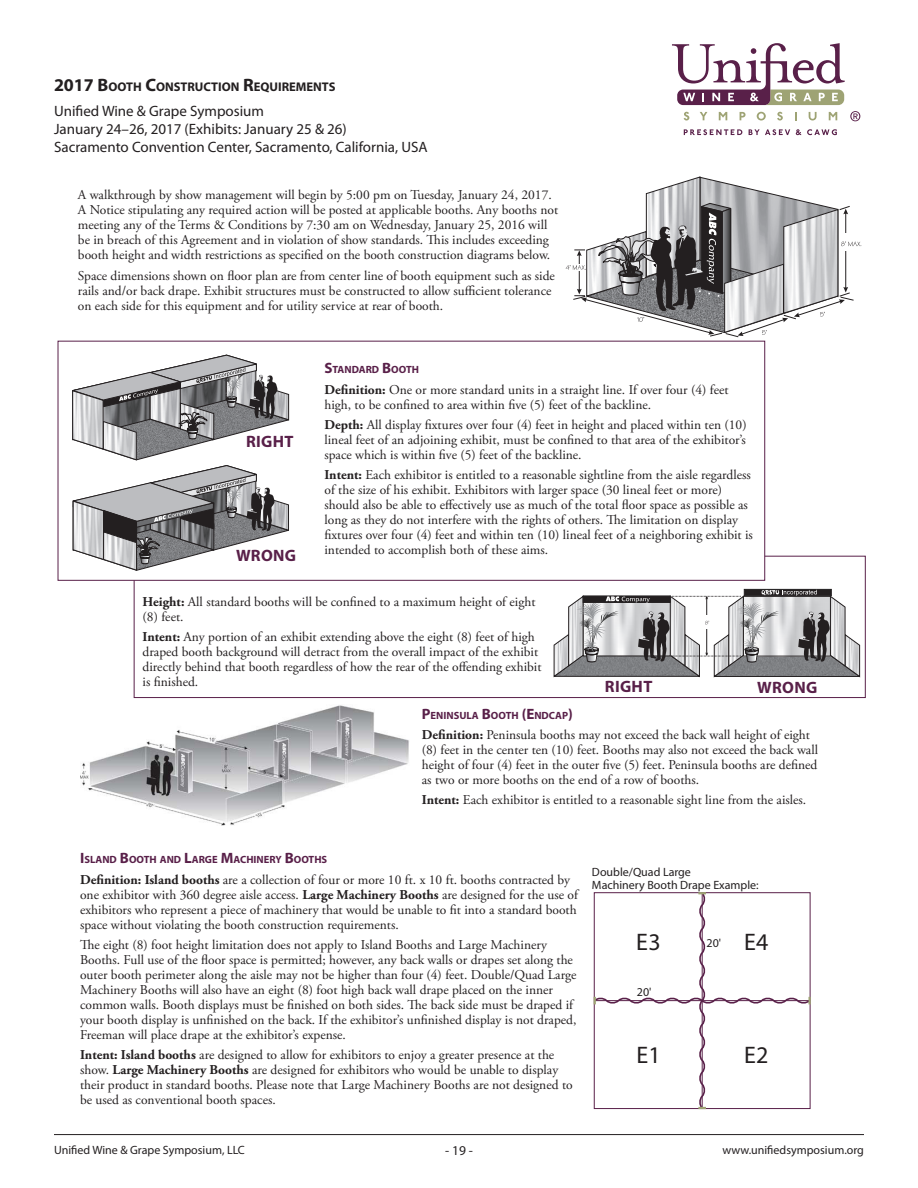
<style>
.page{position:relative;width:918px;height:1188px;background:#fff}
.page>*{position:absolute;margin:0;border:0;box-sizing:border-box;transform-origin:0 0}
.SubSubhead{font:24px "Myriad Pro";letter-spacing:.01em;color:#231f20}
.SubSubhead-2{font:700 16.5px "Myriad Pro";letter-spacing:.02em;color:#592049}
.t1{font:15px "Myriad Pro";color:#231f20}
.Instructions{font:13.5px/15px "Adobe Garamond Pro";color:#231f20}
.t2{font:13.5px "Myriad Pro";color:#231f20}
.t3{font:700 12.6px "Myriad Pro";color:#231f20}
.Products{font:12px/12.8px "Myriad Pro";color:#231f20}
.SubSubhead-3{font:700 10.5px "Myriad Pro";color:#592049}
.s1{font-size:18px}
.s2{font-size:15px}
.s3{font-weight:700}
</style>
<div class="page">
<div style="left:134px;top:556px;width:732px;height:142px;background:#fff;border:1px solid #592049"></div>
<div style="left:58px;top:341px;width:707px;height:240px;background:#fff;border:1px solid #592049"></div>
<svg style="left:566px;top:176px;width:296px;height:161px"></svg>
<svg style="left:72px;top:355px;width:217px;height:216px"></svg>
<div style="left:744px;top:589px;width:87px;height:7px;background:#2b2829"></div>
<svg style="left:554px;top:590px;width:306px;height:87px"></svg>
<img style="left:80px;top:705px;width:329px;height:121px">
<svg style="left:593px;top:892px;width:218px;height:218px"></svg>
<svg style="left:684px;top:129px;width:58px;height:6px"></svg>
<svg style="left:749px;top:129px;width:41px;height:6px"></svg>
<svg style="left:796px;top:129px;width:41px;height:6px"></svg>
<svg style="left:684px;top:112px;width:5px;height:9px"></svg>
<svg style="left:700px;top:112px;width:7px;height:8px"></svg>
<svg style="left:719px;top:112px;width:8px;height:8px"></svg>
<svg style="left:740px;top:112px;width:6px;height:8px"></svg>
<svg style="left:757px;top:112px;width:9px;height:9px"></svg>
<svg style="left:777px;top:112px;width:6px;height:9px"></svg>
<svg style="left:809px;top:112px;width:8px;height:8px"></svg>
<svg style="left:829px;top:112px;width:8px;height:8px"></svg>
<svg style="left:672px;top:43px;width:173px;height:62px"></svg>
<svg style="left:850px;top:111px;width:10px;height:10px"></svg>
<hr style="left:54px;top:1134px;width:810px;height:1px;background:#231f20">
<p class="t3" style="left:54px;top:78px;width:282px"><span class="s1">2017 B</span>OOTH <span class="s1">C</span>ONSTRUCTION <span class="s1">R</span>EQUIREMENTS</p>
<p class="t1" style="left:54px;top:101px;width:212px">Unified Wine &amp; Grape Symposium</p>
<p class="t1" style="left:54px;top:119px;width:294px">January 24–26, 2017 (Exhibits: January 25 &amp; 26)</p>
<p class="t1" style="left:54px;top:137px;width:375px">Sacramento Convention Center, Sacramento, California, USA</p>
<p class="Instructions" style="left:78px;top:188px;width:482px">A walkthrough by show management will begin by 5:00 pm on Tuesday, January 24, 2017.<br>A Notice stipulating any required action will be posted at applicable booths. Any booths not meeting any of the Terms &amp; Conditions by 7:30 am on Wednesday, January 25, 2016 will be in breach of this Agreement and in violation of show standards. This includes exceeding booth height and width restrictions as specified on the booth construction diagrams below.</p>
<p class="Instructions" style="left:78px;top:268px;width:479px">Space dimensions shown on floor plan are from center line of booth equipment such as side rails and/or back drape. Exhibit structures must be constructed to allow sufficient tolerance on each side for this equipment and for utility service at rear of booth.</p>
<p class="SubSubhead-3" style="left:324px;top:363px;width:96px"><span class="s2">S</span>TANDARD <span class="s2">B</span>OOTH</p>
<p class="Instructions" style="left:324px;top:382px;width:406px"><span class="s3">Definition:</span> One or more standard units in a straight line. If over four (4) feet high, to be confined to area within five (5) feet of the backline.</p>
<p class="Instructions" style="left:324px;top:418px;width:424px;text-align:justify"><span class="s3">Depth:</span> All display fixtures over four (4) feet in height and placed within ten (10) lineal feet of an adjoining exhibit, must be confined to that area of the exhibitor’s space which is within five (5) feet of the backline.</p>
<p class="Instructions" style="left:324px;top:468px;width:430px"><span class="s3">Intent:</span> Each exhibitor is entitled to a reasonable sightline from the aisle regardless of the size of his exhibit. Exhibitors with larger space (30 lineal feet or more) should also be able to effectively use as much of the total floor space as possible as long as they do not interfere with the rights of others. The limitation on display fixtures over four (4) feet and within ten (10) lineal feet of a neighboring exhibit is intended to accomplish both of these aims.</p>
<p class="Instructions" style="left:143px;top:595px;width:394px"><span class="s3">Height:</span> All standard booths will be confined to a maximum height of eight (8) feet.</p>
<p class="Instructions" style="left:143px;top:630px;width:400px"><span class="s3">Intent:</span> Any portion of an exhibit extending above the eight (8) feet of high draped booth background will detract from the overall impact of the exhibit directly behind that booth regardless of how the rear of the offending exhibit is finished.</p>
<p class="SubSubhead-3" style="left:422px;top:708px;width:153px"><span class="s2">P</span>ENINSULA <span class="s2">B</span>OOTH <span class="s2">(E</span>NDCAP<span class="s2">)</span></p>
<p class="Instructions" style="left:422px;top:728px;width:398px"><span class="s3">Definition:</span> Peninsula booths may not exceed the back wall height of eight (8) feet in the center ten (10) feet. Booths may also not exceed the back wall height of four (4) feet in the outer five (5) feet. Peninsula booths are defined as two or more booths on the end of a row of booths.</p>
<p class="Instructions" style="left:422px;top:793px;width:386px"><span class="s3">Intent:</span> Each exhibitor is entitled to a reasonable sight line from the aisles.</p>
<p class="SubSubhead-2" style="left:246px;top:430px;width:49px">RIGHT</p>
<p class="SubSubhead-2" style="left:236px;top:545px;width:62px">WRONG</p>
<p class="SubSubhead-2" style="left:605px;top:676px;width:49px">RIGHT</p>
<p class="SubSubhead-2" style="left:757px;top:676px;width:62px">WRONG</p>
<p class="SubSubhead-3" style="left:80px;top:853px;width:248px"><span class="s2">I</span> SLAND <span class="s2">B</span>OOTH AND <span class="s2">L</span>ARGE <span class="s2">M</span>ACHINERY <span class="s2">B</span>OOTHS</p>
<p class="Instructions" style="left:80px;top:872px;width:499px"><span class="s3">Definition: Island booths</span> are a collection of four or more 10 ft. x 10 ft. booths contracted by one exhibitor with 360 degree aisle access. <span class="s3">Large Machinery Booths</span> are designed for the use of exhibitors who represent a piece of machinery that would be unable to fit into a standard booth space without violating the booth construction requirements.</p>
<p class="Instructions" style="left:80px;top:938px;width:498px">The eight (8) foot height limitation does not apply to Island Booths and Large Machinery Booths. Full use of the floor space is permitted; however, any back walls or drapes set along the outer booth perimeter along the aisle may not be higher than four (4) feet. Double/Quad Large Machinery Booths will also have an eight (8) foot high back wall drape placed on the inner common walls. Booth displays must be finished on both sides. The back side must be draped if your booth display is unfinished on the back. If the exhibitor’s unfinished display is not draped, Freeman will place drape at the exhibitor’s expense.</p>
<p class="Instructions" style="left:80px;top:1048px;width:494px"><span class="s3">Intent: Island booths</span> are designed to allow for exhibitors to enjoy a greater presence at the show. <span class="s3">Large Machinery Booths</span> are designed for exhibitors who would be unable to display their product in standard booths. Please note that Large Machinery Booths are not designed to be used as conventional booth spaces.</p>
<p class="Products" style="left:592px;top:866px;width:168px">Double/Quad Large<br>Machinery Booth Drape Example:</p>
<p class="SubSubhead" style="left:636px;top:927px;width:26px">E3</p>
<p class="Products" style="left:637px;top:985px;width:16px">20'</p>
<p class="SubSubhead" style="left:636px;top:1040px;width:26px">E1</p>
<p class="Products" style="left:707px;top:937px;width:16px">20'</p>
<p class="SubSubhead" style="left:744px;top:927px;width:26px">E4</p>
<p class="SubSubhead" style="left:744px;top:1040px;width:26px">E2</p>
<p class="Products" style="left:54px;top:1143px;width:192px">Unified Wine &amp; Grape Symposium, LLC</p>
<p class="t2" style="left:445px;top:1142px;width:29px">- 19 -</p>
<p class="Products" style="left:722px;top:1143px;width:143px">www.unifiedsymposium.org</p>
</div>
